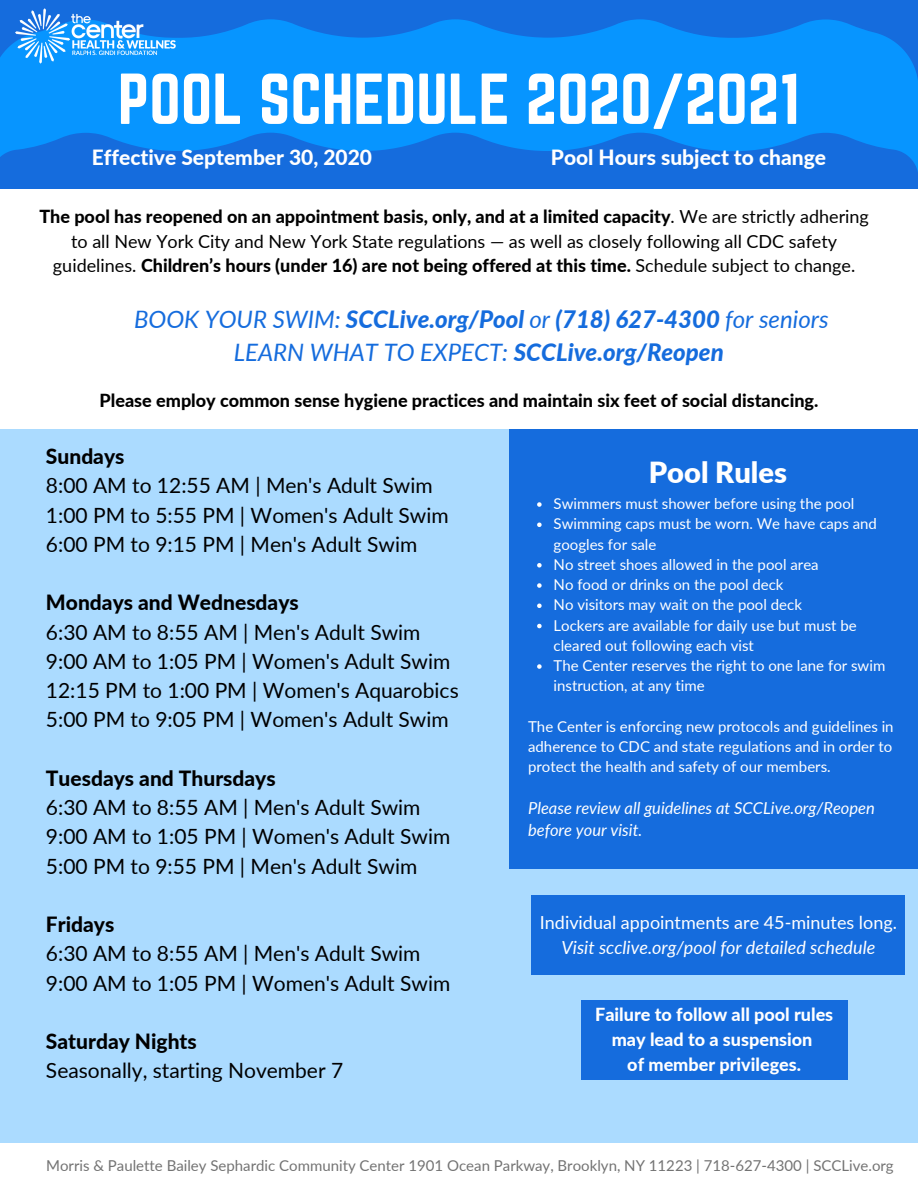
<style>
.page{position:relative;width:918px;height:1188px;background:#fff}
.page>*{position:absolute;margin:0;border:0;box-sizing:border-box;transform-origin:0 0}
.t1{font:63px "Norwester";color:#fff}
.t2{font:900 29.1px "Lato";color:#fff}
.t3{font:italic 800 24px/32.7px "Lato";color:#156cdd;text-align:center}
.t4{font:21px/29.2px "Lato";color:#000}
.t5{font:800 21px "Lato";color:#000}
.t6{font:800 21px "Lato";color:#fff}
.t7{font:18px/24.8px "Lato";color:#000;text-align:center}
.t8{font:800 18px "Lato";color:#000}
.t9{font:800 18px/24.8px "Lato";color:#fff;text-align:center}
.t10{font:18px "Lato";color:#fff}
.t11{font:italic 18px "Lato";color:#fff}
.t12{font:italic 16.5px/22.5px "Lato";color:#fff}
.t13{font:15px/20.2px "Lato";color:#fff}
.t14{font:15px "Lato";color:#737373}
.s1{font-weight:800}
.s2{font-weight:400}
</style>
<div class="page">
<div style="left:0;top:429px;width:918px;height:714px;background:#abdbff"></div>
<div style="left:531px;top:895px;width:374px;height:80px;background:#156cdd"></div>
<div style="left:196px;top:0;width:722px;height:19px;background:#156cdd"></div>
<svg style="left:0;top:19px;width:918px;height:114px;background:#0891fb"></svg>
<svg style="left:0;top:133px;width:918px;height:55px;background:#1273e3"></svg>
<div style="left:509px;top:429px;width:409px;height:440px;background:#156cdd"></div>
<svg style="left:537px;top:502px;width:5px;height:5px"></svg>
<svg style="left:537px;top:523px;width:5px;height:4px"></svg>
<svg style="left:537px;top:563px;width:5px;height:5px"></svg>
<svg style="left:537px;top:583px;width:5px;height:5px"></svg>
<svg style="left:537px;top:604px;width:5px;height:4px"></svg>
<svg style="left:537px;top:624px;width:5px;height:4px"></svg>
<svg style="left:537px;top:664px;width:5px;height:5px"></svg>
<div style="left:581px;top:1000px;width:267px;height:79px;background:#156cdd"></div>
<img style="left:0;top:0;width:196px;height:70px">
<h1 class="t1" style="left:118px;top:69px;width:684px">POOL SCHEDULE 2020/2021</h1>
<h3 class="t6" style="left:92px;top:144px;width:282px">Effective September 30, 2020</h3>
<h3 class="t6" style="left:551px;top:144px;width:277px">Pool Hours subject to change</h3>
<p class="t7" style="left:39px;top:203px;width:831px"><span class="s1">The pool has reopened on an appointment basis, only, and at a limited capacity</span>. We are strictly adhering to all New York City and New York State regulations — as well as closely following all CDC safety guidelines. <span class="s1">Children’s hours (under 16) are not being offered at this time.</span> Schedule subject to change.</p>
<h3 class="t3" style="left:134px;top:302px;width:696px"><span class="s2">BOOK YOUR SWIM:</span> SCCLive.org/Pool <span class="s2">or</span> (718) 627-4300 <span class="s2">for seniors<br>LEARN WHAT TO EXPECT:</span> SCCLive.org/Reopen</h3>
<p class="t8" style="left:100px;top:389px;width:720px">Please employ common sense hygiene practices and maintain six feet of social distancing.</p>
<h3 class="t5" style="left:46px;top:443px;width:80px">Sundays</h3>
<h3 class="t4" style="left:46px;top:471px;width:404px">8:00 AM to 12:55 AM | Men's Adult Swim<br>1:00 PM to 5:55 PM | Women's Adult Swim<br>6:00 PM to 9:15 PM | Men's Adult Swim</h3>
<h3 class="t5" style="left:46px;top:590px;width:254px">Mondays and Wednesdays</h3>
<h3 class="t4" style="left:46px;top:617px;width:414px">6:30 AM to 8:55 AM | Men's Adult Swim 9:00 AM to 1:05 PM | Women's Adult Swim 12:15 PM to 1:00 PM | Women's Aquarobics 5:00 PM to 9:05 PM | Women's Adult Swim</h3>
<h3 class="t5" style="left:46px;top:765px;width:231px">Tuesdays and Thursdays</h3>
<h3 class="t4" style="left:46px;top:792px;width:406px">6:30 AM to 8:55 AM | Men's Adult Swim<br>9:00 AM to 1:05 PM | Women's Adult Swim<br>5:00 PM to 9:55 PM | Men's Adult Swim</h3>
<h3 class="t5" style="left:46px;top:911px;width:70px">Fridays</h3>
<h3 class="t4" style="left:46px;top:939px;width:406px">6:30 AM to 8:55 AM | Men's Adult Swim<br>9:00 AM to 1:05 PM | Women's Adult Swim</h3>
<h3 class="t5" style="left:46px;top:1028px;width:152px">Saturday Nights</h3>
<h3 class="t4" style="left:46px;top:1056px;width:299px">Seasonally, starting November 7</h3>
<h2 class="t2" style="left:649px;top:455px;width:140px">Pool Rules</h2>
<p class="t13" style="left:554px;top:493px;width:333px">Swimmers must shower before using the pool Swimming caps must be worn. We have caps and googles for sale<br>No street shoes allowed in the pool area<br>No food or drinks on the pool deck<br>No visitors may wait on the pool deck<br>Lockers are available for daily use but must be cleared out following each vist<br>The Center reserves the right to one lane for swim instruction, at any time</p>
<p class="t13" style="left:528px;top:716px;width:367px;text-align:justify">The Center is enforcing new protocols and guidelines in adherence to CDC and state regulations and in order to protect the health and safety of our members.</p>
<p class="t12" style="left:528px;top:796px;width:348px">Please review all guidelines at SCCLive.org/Reopen before your visit.</p>
<p class="t10" style="left:540px;top:912px;width:359px">Individual appointments are 45-minutes long.</p>
<p class="t11" style="left:562px;top:936px;width:315px">Visit scclive.org/pool for detailed schedule</p>
<p class="t9" style="left:595px;top:1002px;width:240px">Failure to follow all pool rules may lead to a suspension<br>of member privileges.</p>
<p class="t14" style="left:46px;top:1157px;width:849px">Morris &amp; Paulette Bailey Sephardic Community Center 1901 Ocean Parkway, Brooklyn, NY 11223 | 718-627-4300 | SCCLive.org</p>
</div>
